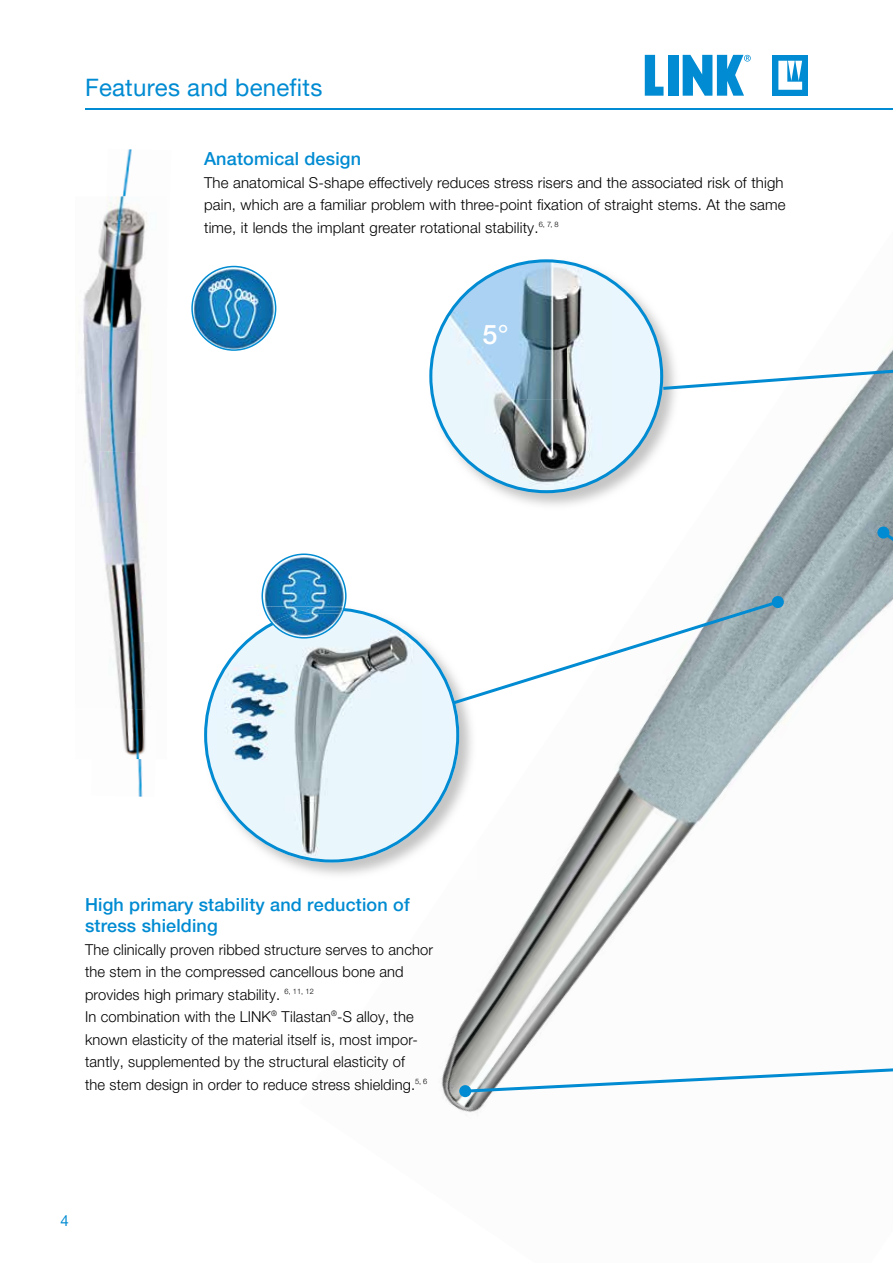
<style>
.page{position:relative;width:893px;height:1263px;background:#fff}
.page>*{position:absolute;margin:0;border:0;box-sizing:border-box;transform-origin:0 0}
.t1{font:500 27px "Helvetica Neue";color:#fff}
.t2{font:24px "Helvetica Neue LT Pro";letter-spacing:.01em;color:#008bd2}
.t3{font:500 18px/21.6px "Helvetica Neue LT Pro";letter-spacing:.01em;color:#008bd2}
.t4{font:300 15px/22.5px "Helvetica Neue LT Pro";letter-spacing:.01em;color:#000}
.t5{font:15px "Helvetica Neue LT Pro";color:#008bd2}
</style>
<div class="page">
<div style="left:773px;top:55px;width:35px;height:41px;background:#008bd2"></div>
<svg style="left:778px;top:61px;width:24px;height:29px"></svg>
<svg style="left:645px;top:55px;width:18px;height:41px"></svg>
<div style="left:668px;top:55px;width:10px;height:41px;background:#008bd2"></div>
<svg style="left:683px;top:55px;width:68px;height:41px"></svg>
<hr style="left:85px;top:108px;width:808px;height:2px;background:#008bd2">
<img style="left:441px;top:390px;width:452px;height:723px">
<img style="left:283px;top:606px;width:194px;height:274px">
<img style="left:451px;top:842px;width:26px;height:38px">
<svg style="left:204px;top:607px;width:255px;height:255px;fill:#e9f6fc"></svg>
<img style="left:441px;top:331px;width:240px;height:180px">
<svg style="left:429px;top:259px;width:234px;height:234px"></svg>
<svg style="left:454px;top:601px;width:324px;height:103px"></svg>
<div style="left:772px;top:596px;width:12px;height:12px;background:#008bd2;border-radius:50%"></div>
<svg style="left:882px;top:531px;width:11px;height:119px"></svg>
<div style="left:877px;top:526px;width:12px;height:12px;background:#008bd2;border-radius:50%"></div>
<svg style="left:465px;top:1064px;width:428px;height:29px"></svg>
<div style="left:459px;top:1085px;width:12px;height:12px;background:#008bd2;border-radius:50%"></div>
<svg style="left:663px;top:345px;width:230px;height:45px"></svg>
<img style="left:83px;top:243px;width:17px;height:237px">
<img style="left:120px;top:710px;width:26px;height:49px">
<img style="left:122px;top:149px;width:10px;height:47px">
<img style="left:137px;top:759px;width:6px;height:38px">
<img style="left:100px;top:196px;width:47px;height:255px">
<img style="left:93px;top:451px;width:53px;height:259px">
<img style="left:191px;top:266px;width:85px;height:85px">
<img style="left:261px;top:553px;width:86px;height:85px">
<h2 class="t2" style="left:85px;top:72px;width:239px">Features and benefits</h2>
<p class="t3" style="left:204px;top:148px;width:158px">Anatomical design</p>
<p class="t4" style="left:204px;top:171px;width:583px">The anatomical S-shape effectively reduces stress risers and the associated risk of thigh pain, which are a familiar problem with three-point fixation of straight stems. At the same time, it lends the implant greater rotational stability.<sup>6,</sup> <sup>7,</sup> <sup>8</sup></p>
<h1 class="t1" style="left:483px;top:319px;width:28px">5°</h1>
<p class="t3" style="left:85px;top:893px;width:326px">High primary stability and reduction of stress shielding</p>
<p class="t4" style="left:85px;top:938px;width:350px">The clinically proven ribbed structure serves to anchor the stem in the compressed cancellous bone and provides high primary stability. <sup>6,</sup> <sup>11,</sup> <sup>12<br></sup>In combination with the LINK<sup>®</sup> Tilastan<sup>®</sup>-S alloy, the known elasticity of the material itself is, most impor&shy;tantly, supplemented by the structural elasticity of<br>the stem design in order to reduce stress shielding.<sup>5,</sup> <sup>6</sup></p>
<p class="t5" style="left:61px;top:1211px;width:10px">4</p>
</div>
